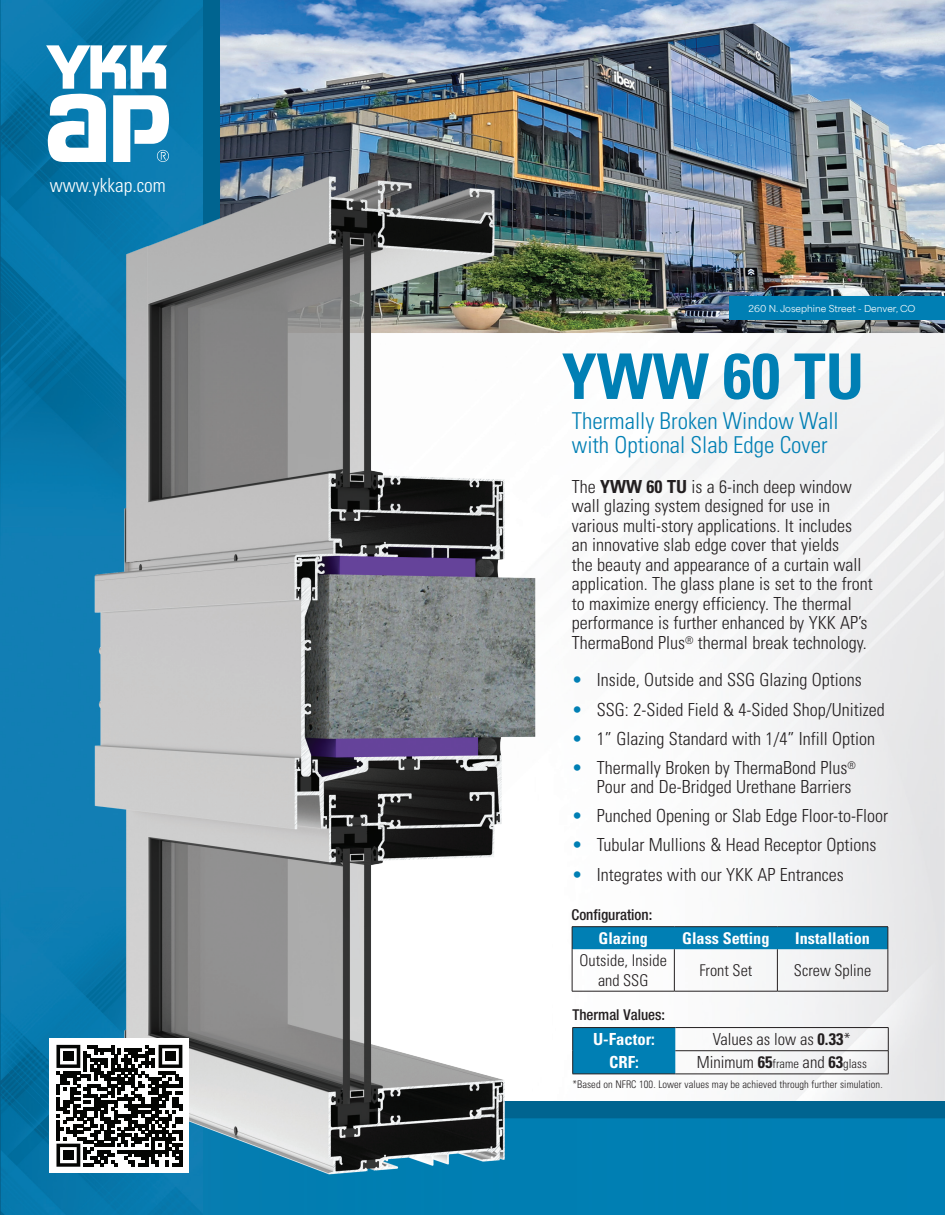
<style>
.page{position:relative;width:945px;height:1215px;background:#fff}
.page>*{position:absolute;margin:0;border:0;box-sizing:border-box;transform-origin:0 0}
.t1{font:700 condensed 63px "Univers LT Std";color:#007fb4}
.t2{font:300 condensed 23.25px/24.2px "Univers LT Std";color:#007fb4}
.t3{font:300 condensed 19.5px "Univers LT Std";color:#fff}
.t4{font:300 condensed 18px/19.5px "Univers LT Std";color:#231f20;text-align:right}
.t5{font:300 condensed 16.65px "Univers LT Std";color:#231f20}
.t6{font:700 condensed 16.65px "Univers LT Std";color:#fff}
.t7{font:300 condensed 16.2px/19.5px "Univers LT Std";color:#231f20;text-align:center}
.t8{font:700 condensed 16.2px "Univers LT Std";color:#fff}
.t9{font:500 condensed 15px "Helvetica Neue LT Std";color:#231f20}
.t10{font:300 condensed 10.5px "Univers LT Std";letter-spacing:.005em;color:#231f20}
.t11{font:9px "Area Normal";color:#fff}
.s1{font-size:64.5px}
.s2{font-weight:700}
.s3{color:#007fb4}
.s4{font-size:12.45px}
</style>
<div class="page">
<img style="left:571px;top:335px;width:374px;height:765px">
<hr style="left:572px;top:926px;width:102px;height:1px;background:#231f20">
<hr style="left:674px;top:926px;width:103px;height:1px;background:#231f20">
<hr style="left:777px;top:926px;width:111px;height:1px;background:#231f20">
<hr style="left:572px;top:949px;width:1px;height:42px;background:#231f20">
<hr style="left:674px;top:949px;width:1px;height:42px;background:#231f20">
<hr style="left:777px;top:949px;width:1px;height:42px;background:#231f20">
<hr style="left:572px;top:991px;width:102px;height:1px;background:#231f20">
<hr style="left:674px;top:991px;width:103px;height:1px;background:#231f20">
<hr style="left:777px;top:991px;width:111px;height:1px;background:#231f20">
<div style="left:572px;top:927px;width:317px;height:22px;background:#007fb4"></div>
<hr style="left:888px;top:949px;width:1px;height:42px;background:#231f20">
<hr style="left:572px;top:1027px;width:103px;height:1px;background:#231f20">
<hr style="left:675px;top:1027px;width:213px;height:1px;background:#231f20">
<div style="left:572px;top:1028px;width:103px;height:46px;background:#007fb4"></div>
<hr style="left:675px;top:1050px;width:213px;height:1px;background:#231f20">
<hr style="left:572px;top:1074px;width:103px;height:1px;background:#231f20">
<hr style="left:675px;top:1074px;width:213px;height:1px;background:#231f20">
<svg style="left:888px;top:1028px;width:1px;height:46px"></svg>
<img style="left:220px;top:0;width:725px;height:335px">
<div style="left:186px;top:0;width:34px;height:1127px;background:#006490"></div>
<svg style="left:202px;top:1100px;width:743px;height:115px"></svg>
<img style="left:0;top:0;width:202px;height:1215px">
<svg style="left:46px;top:45px;width:123px;height:117px"></svg>
<div style="left:730px;top:296px;width:215px;height:24px;background:#007fb4"></div>
<img style="left:65px;top:156px;width:493px;height:1032px">
<div style="left:50px;top:1038px;width:139px;height:135px;background:#fff"></div>
<svg style="left:56px;top:1045px;width:126px;height:122px"></svg>
<div style="left:63px;top:1051px;width:11px;height:10px;background:#040503"></div>
<div style="left:165px;top:1051px;width:11px;height:10px;background:#040503"></div>
<div style="left:63px;top:1150px;width:11px;height:10px;background:#040503"></div>
<p class="t3" style="left:50px;top:174px;width:118px">www.ykkap.com</p>
<p class="t11" style="left:749px;top:300px;width:168px">260 N. Josephine Street - Denver, CO</p>
<p class="t1" style="left:562px;top:338px;width:304px">YWW <span class="s1">60</span> TU</p>
<p class="t2" style="left:572px;top:409px;width:268px">Thermally Broken Window Wall with Optional Slab Edge Cover</p>
<p class="t4" style="left:572px;top:477px;width:302px;text-align:left">The <span class="s2">YWW 60 TU</span> is a 6-inch deep window wall glazing system designed for use in various multi-story applications. It includes<br>an innovative slab edge cover that yields<br>the beauty and appearance of a curtain wall application. The glass plane is set to the front to maximize energy efficiency. The thermal performance is further enhanced by YKK AP’s ThermaBond Plus<sup>®</sup> thermal break technology.</p>
<p class="t4" style="left:572px;top:670px;width:291px"><span class="s3">•</span> Inside, Outside and SSG Glazing Options</p>
<p class="t4" style="left:572px;top:699px;width:314px"><span class="s3">•</span> SSG: 2-Sided Field &amp; 4-Sided Shop/Unitized</p>
<p class="t4" style="left:572px;top:729px;width:305px"><span class="s3">•</span> 1” Glazing Standard with 1/4” Infill Option</p>
<p class="t4" style="left:572px;top:758px;width:285px"><span class="s3">•</span> Thermally Broken by ThermaBond Plus<sup>®<br></sup>Pour and De-Bridged Urethane Barriers</p>
<p class="t4" style="left:572px;top:806px;width:318px"><span class="s3">•</span> Punched Opening or Slab Edge Floor-to-Floor</p>
<p class="t4" style="left:572px;top:835px;width:306px"><span class="s3">•</span> Tubular Mullions &amp; Head Receptor Options</p>
<p class="t4" style="left:572px;top:864px;width:273px"><span class="s3">•</span> Integrates with our YKK AP Entrances</p>
<p class="t9" style="left:572px;top:906px;width:82px">Configuration:</p>
<p class="t8" style="left:598px;top:928px;width:51px">Glazing</p>
<p class="t8" style="left:682px;top:928px;width:89px">Glass Setting</p>
<p class="t8" style="left:795px;top:928px;width:76px">Installation</p>
<p class="t7" style="left:580px;top:951px;width:89px">Outside, Inside and SSG</p>
<p class="t7" style="left:699px;top:961px;width:55px">Front Set</p>
<p class="t7" style="left:794px;top:961px;width:79px">Screw Spline</p>
<p class="t9" style="left:572px;top:1006px;width:94px">Thermal Values:</p>
<p class="t6" style="left:593px;top:1029px;width:63px">U-Factor:</p>
<p class="t5" style="left:713px;top:1029px;width:140px">Values as low as <span class="s2">0.33</span>*</p>
<p class="t6" style="left:609px;top:1052px;width:31px">CRF:</p>
<p class="t5" style="left:697px;top:1052px;width:172px">Minimum <span class="s2">65</span><span class="s4">frame</span> and <span class="s2">63</span><span class="s4">glass</span></p>
<p class="t10" style="left:572px;top:1078px;width:312px">*Based on NFRC 100. Lower values may be achieved through further simulation.</p>
</div>
